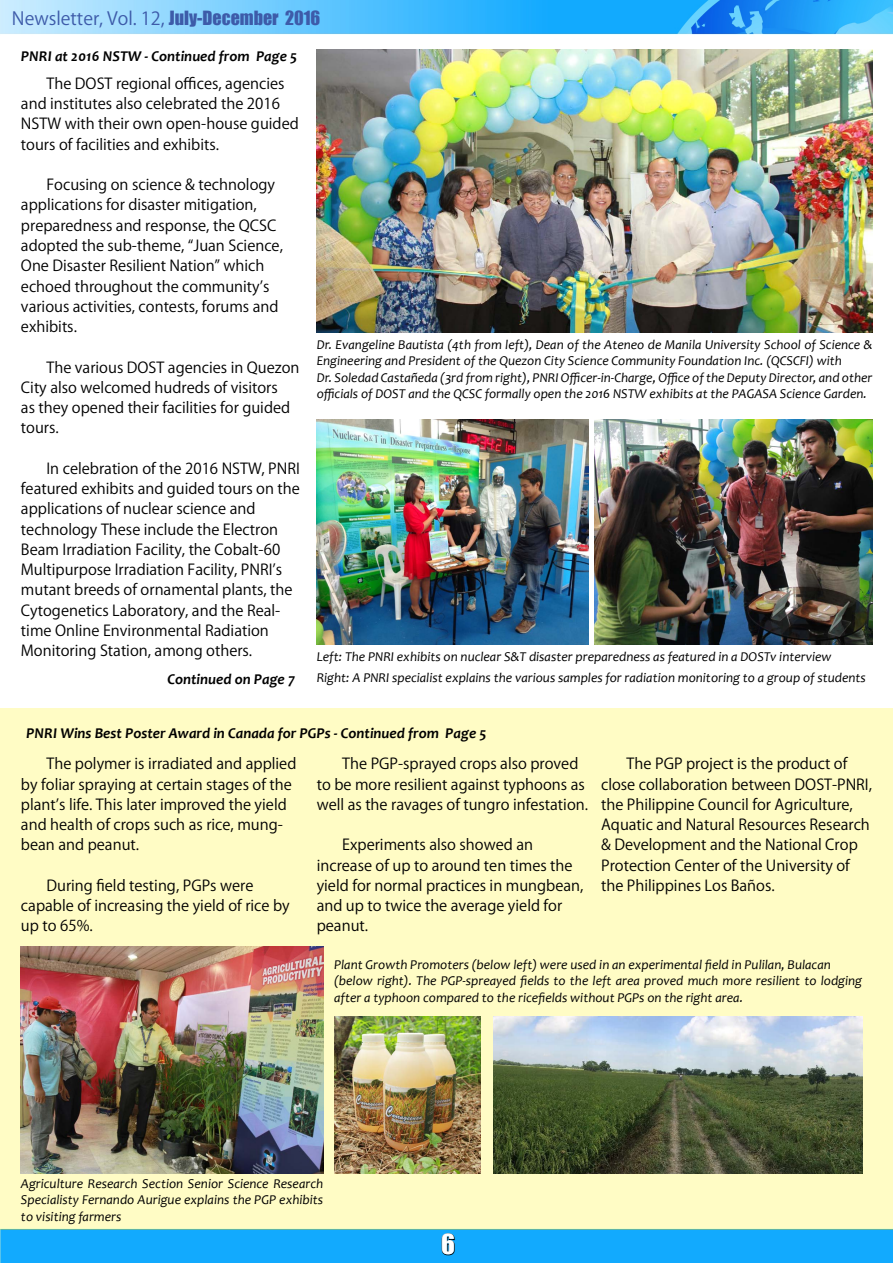
<style>
.page{position:relative;width:893px;height:1263px;background:#fff}
.page>*{position:absolute;margin:0;border:0;box-sizing:border-box;transform-origin:0 0}
.t1{font:25.5px "Impact";color:#fff}
.t2{font:18px "Koz Go Pro";color:#3d5ba9}
.t3{font:15px/20.2px "Koz Go Pro";color:#000}
.t4{font:italic 700 15px "Candara";color:#000}
.t5{font:italic 13.5px/16.5px "Candara";color:#000}
.s1{font-family:"Impact"}
</style>
<div class="page">
<img style="left:0;top:0;width:893px;height:1263px">
<svg style="left:441px;top:1233px;width:14px;height:22px"></svg>
<div style="left:0;top:708px;width:893px;height:521px;background:#fffcc5"></div>
<img style="left:317px;top:50px;width:555px;height:282px">
<img style="left:595px;top:420px;width:277px;height:224px">
<img style="left:317px;top:420px;width:271px;height:224px">
<img style="left:21px;top:947px;width:302px;height:227px">
<img style="left:334px;top:1016px;width:146px;height:158px">
<img style="left:493px;top:1016px;width:369px;height:158px">
<p class="t2" style="left:12px;top:7px;width:310px">Newsletter, Vol. 12, <span class="s1">July-December 2016</span></p>
<p class="t4" style="left:21px;top:47px;width:278px">PNRI at 2016 NSTW - Continued from Page 5</p>
<p class="t3" style="left:21px;top:74px;width:279px;text-indent:26px">The DOST regional offices, agencies and institutes also celebrated the 2016<br>NSTW with their own open-house guided tours of facilities and exhibits.</p>
<p class="t3" style="left:21px;top:175px;width:264px;text-indent:26px">Focusing on science &amp; technology applications for disaster mitigation, preparedness and response, the QCSC adopted the sub-theme, “Juan Science, One Disaster Resilient Nation” which echoed throughout the community’s various activities, contests, forums and exhibits.</p>
<p class="t3" style="left:21px;top:357px;width:280px;text-indent:26px">The various DOST agencies in Quezon<br>City also welcomed hudreds of visitors<br>as they opened their facilities for guided tours.</p>
<p class="t3" style="left:21px;top:458px;width:280px;text-indent:26px">In celebration of the 2016 NSTW, PNRI featured exhibits and guided tours on the applications of nuclear science and technology These include the Electron Beam Irradiation Facility, the Cobalt-60<br>Multipurpose Irradiation Facility, PNRI’s mutant breeds of ornamental plants, the Cytogenetics Laboratory, and the Real&shy;time Online Environmental Radiation Monitoring Station, among others.</p>
<p class="t4" style="left:167px;top:670px;width:129px">Continued on Page 7</p>
<p class="t5" style="left:317px;top:336px;width:557px">Dr. Evangeline Bautista (4th from left), Dean of the Ateneo de Manila University School of Science &amp; Engineering and President of the Quezon City Science Community Foundation Inc. (QCSCFI) with<br>Dr. Soledad Castañeda (3rd from right), PNRI Officer-in-Charge, Office of the Deputy Director, and other officials of DOST and the QCSC formally open the 2016 NSTW exhibits at the PAGASA Science Garden.</p>
<p class="t5" style="left:317px;top:646px;width:551px;line-height:21px">Left: The PNRI exhibits on nuclear S&amp;T disaster preparedness as featured in a DOSTv interview<br>Right: A PNRI specialist explains the various samples for radiation monitoring to a group of students</p>
<p class="t4" style="left:26px;top:724px;width:462px">PNRI Wins Best Poster Award in Canada for PGPs - Continued from Page 5</p>
<p class="t3" style="left:21px;top:754px;width:277px;text-indent:26px">The polymer is irradiated and applied by foliar spraying at certain stages of the plant’s life. This later improved the yield and health of crops such as rice, mung&shy;bean and peanut.</p>
<p class="t3" style="left:21px;top:876px;width:270px;text-indent:26px">During field testing, PGPs were capable of increasing the yield of rice by up to 65%.</p>
<p class="t3" style="left:317px;top:754px;width:273px;text-indent:26px">The PGP-sprayed crops also proved to be more resilient against typhoons as well as the ravages of tungro infestation.</p>
<p class="t3" style="left:317px;top:835px;width:268px;text-indent:26px">Experiments also showed an increase of up to around ten times the yield for normal practices in mungbean, and up to twice the average yield for peanut.</p>
<p class="t3" style="left:601px;top:754px;width:272px;text-indent:26px">The PGP project is the product of close collaboration between DOST-PNRI, the Philippine Council for Agriculture, Aquatic and Natural Resources Research &amp; Development and the National Crop Protection Center of the University of the Philippines Los Baños.</p>
<p class="t5" style="left:334px;top:956px;width:529px">Plant Growth Promoters (below left) were used in an experimental field in Pulilan, Bulacan (below right). The PGP-spreayed fields to the left area proved much more resilient to lodging after a typhoon compared to the ricefields without PGPs on the right area.</p>
<p class="t5" style="left:21px;top:1175px;width:304px;text-align:justify">Agriculture Research Section Senior Science Research Specialisty Fernando Aurigue explains the PGP exhibits to visiting farmers</p>
<h1 class="t1" style="left:441px;top:1225px;width:15px">6</h1>
</div>
